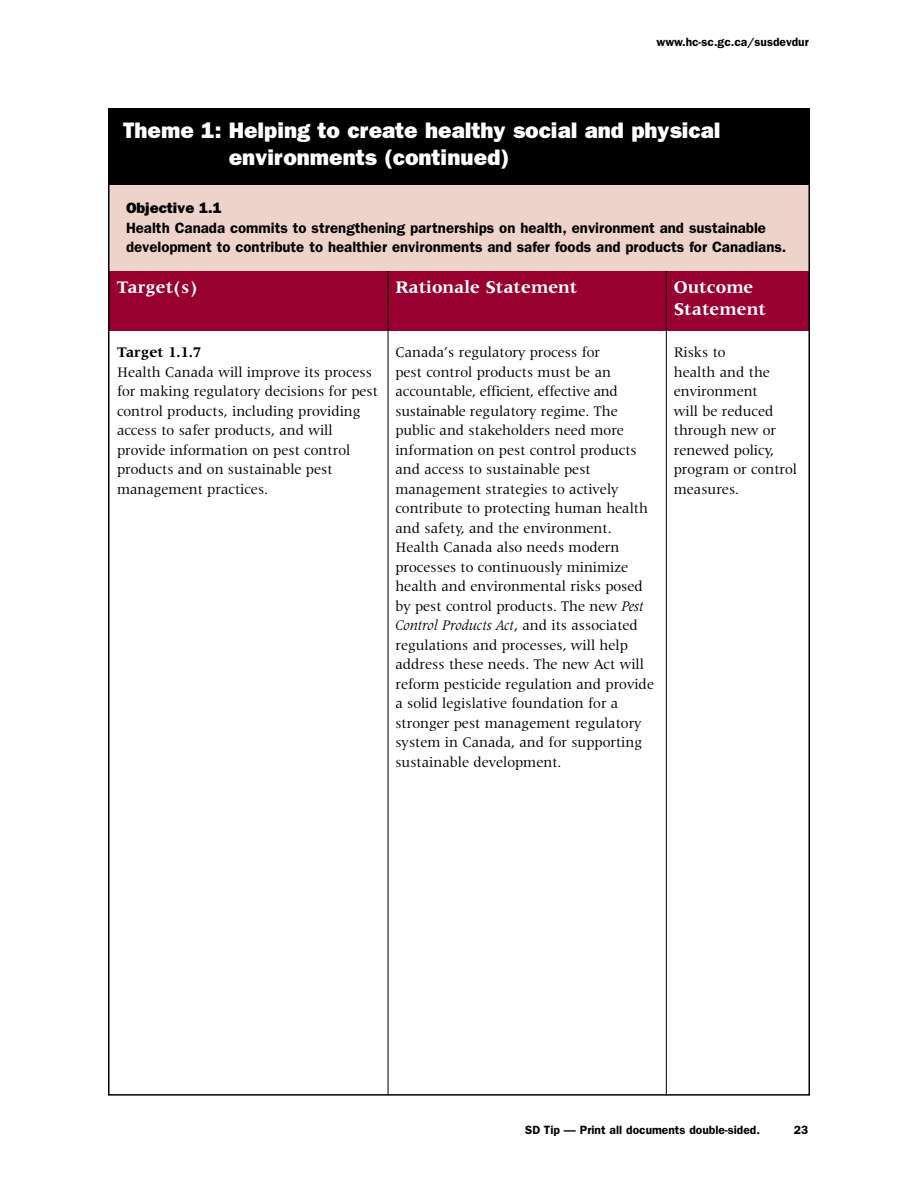
<style>
.page{position:relative;width:918px;height:1188px;background:#fff}
.page>*{position:absolute;margin:0;border:0;box-sizing:border-box;transform-origin:0 0}
.t1{font:800 22.5px/27px "Franklin Gothic";color:#fff}
.t2{font:700 18px/21.6px "Latin 725 BT";color:#fff}
.t3{font:15px/19.5px "Latin 725 BT";color:#000}
.t4{font:600 15px/19.5px "Franklin Gothic";color:#000}
.t5{font:800 15px "Franklin Gothic";color:#000}
.t6{font:700 15px "Latin 725 BT";color:#000}
.t7{font:600 12px "Franklin Gothic";color:#000}
.s1{font-style:italic}
</style>
<div class="page">
<div style="left:108px;top:261px;width:702px;height:70px;background:#970031"></div>
<hr style="left:388px;top:157px;width:1px;height:938px;background:#000">
<hr style="left:666px;top:152px;width:1px;height:944px;background:#000">
<div style="left:109px;top:183px;width:701px;height:87px;background:#eed3cb"></div>
<div style="left:108px;top:108px;width:702px;height:77px;background:#000"></div>
<p class="t7" style="left:656px;top:37px;width:154px">www.hc-sc.gc.ca/susdevdur</p>
<h1 class="t1" style="left:229px;top:119px;width:493px;text-indent:-106px">Theme 1: Helping to create healthy social and physical environments (continued)</h1>
<p class="t5" style="left:126px;top:203px;width:97px">Objective 1.1</p>
<p class="t4" style="left:126px;top:219px;width:662px">Health Canada commits to strengthening partnerships on health, environment and sustainable development to contribute to healthier environments and safer foods and products for Canadians.</p>
<p class="t2" style="left:117px;top:278px;width:82px">Target(s)</p>
<p class="t2" style="left:395px;top:278px;width:184px">Rationale Statement</p>
<p class="t6" style="left:117px;top:346px;width:86px">Target 1.1.7</p>
<p class="t3" style="left:117px;top:363px;width:263px">Health Canada will improve its process for making regulatory decisions for pest control products, including providing access to safer products, and will provide information on pest control products and on sustainable pest management practices.</p>
<p class="t3" style="left:395px;top:344px;width:260px">Canada’s regulatory process for<br>pest control products must be an accountable, efficient, effective and sustainable regulatory regime. The public and stakeholders need more information on pest control products and access to sustainable pest management strategies to actively contribute to protecting human health and safety, and the environment.<br>Health Canada also needs modern processes to continuously minimize health and environmental risks posed by pest control products. The new <span class="s1">Pest Control Products Act</span>, and its associated regulations and processes, will help address these needs. The new Act will reform pesticide regulation and provide a solid legislative foundation for a stronger pest management regulatory system in Canada, and for supporting sustainable development.</p>
<p class="t2" style="left:674px;top:278px;width:94px">Outcome<br>Statement</p>
<p class="t3" style="left:674px;top:344px;width:125px">Risks to<br>health and the environment<br>will be reduced through new or renewed policy, program or control measures.</p>
<p class="t7" style="left:525px;top:1126px;width:236px">SD Tip — Print all documents double-sided.</p>
<p class="t7" style="left:794px;top:1126px;width:16px">23</p>
</div>
